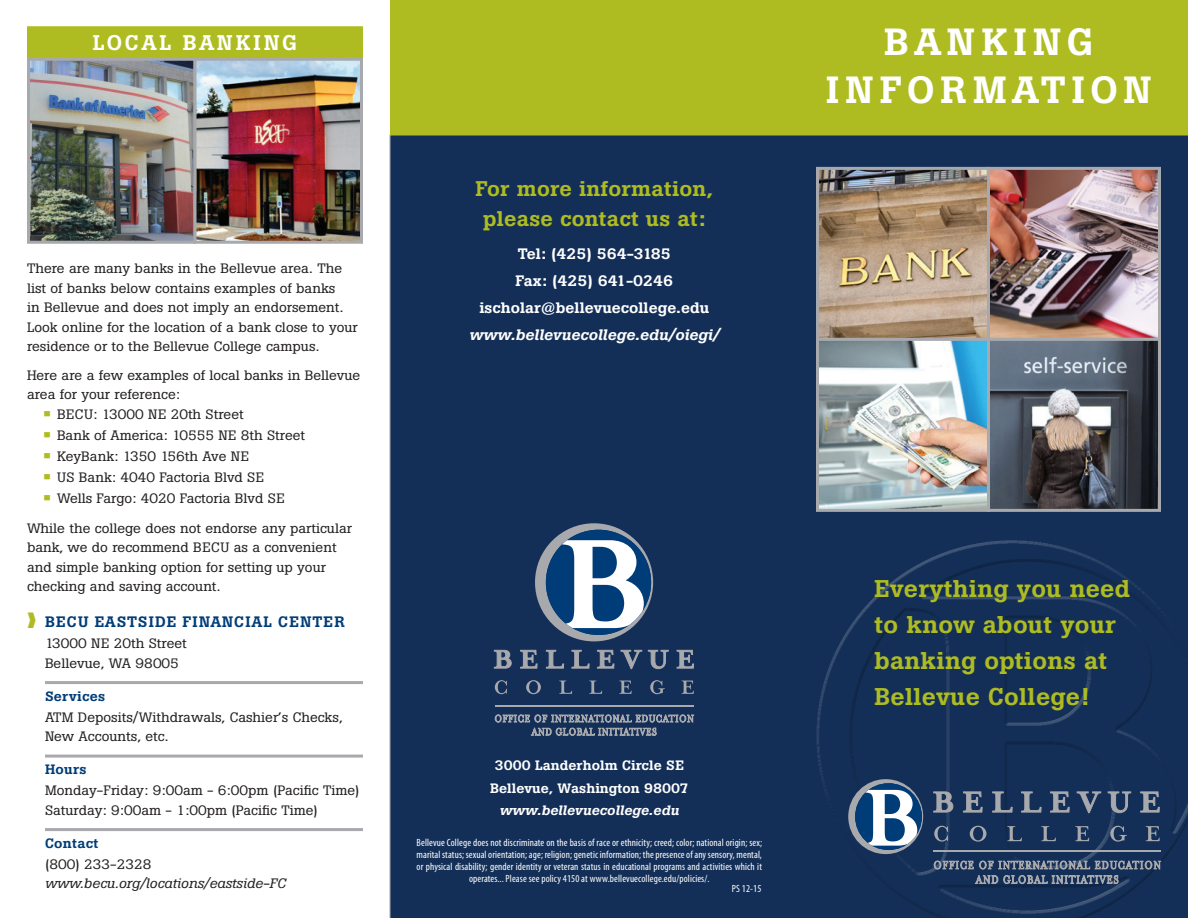
<style>
.page{position:relative;width:1188px;height:918px;background:#fff}
.page>*{position:absolute;margin:0;border:0;box-sizing:border-box;transform-origin:0 0}
.t1{font:500 37.5px/48px "Boton";letter-spacing:.14em;color:#fff;text-align:center;scale:1.1 1}
.t2{font:500 24px/36px "Boton";letter-spacing:.01em;color:#aebc21;scale:1.09 1}
.t3{font:500 21px/30px "Boton";letter-spacing:.01em;color:#aebc21;text-align:center;scale:1.09 1}
.t4{font:500 21px "Boton";letter-spacing:.115em;color:#fff;scale:1.1 1}
.t5{font:500 15px/27px "Boton";color:#fff;text-align:center;scale:1.1 1}
.t6{font:italic 500 15px "Boton";color:#fff;scale:1.1 1}
.t7{font:500 15px "Boton";letter-spacing:.06em;color:#003d78;scale:1.1 1}
.t8{font:13.5px/19.5px "Boton";color:#231f20;scale:1.1 1}
.t9{font:500 13.5px/22.5px "Boton";color:#fff;text-align:center;scale:1.1 1}
.t10{font:italic 13.5px "Boton";color:#231f20;scale:1.1 1}
.t11{font:italic 500 13.5px "Boton";color:#fff;scale:1.1 1}
.t12{font:500 13.5px "Boton";letter-spacing:.02em;color:#003d78;scale:1.1 1}
.t13{font:condensed 10.5px/12px "Myriad Pro";letter-spacing:.01em;color:#fff;text-align:center}
.s1{color:#aebc21}
</style>
<div class="page">
<div style="left:390px;top:135px;width:798px;height:783px;background:#142f57"></div>
<div style="left:390px;top:0;width:798px;height:135px;background:#aebc21"></div>
<div style="left:816px;top:539px;width:372px;height:375px;background:#fff;opacity:.75"></div>
<div style="left:816px;top:559px;width:372px;height:359px;background:#142f57"></div>
<img style="left:814px;top:165px;width:348px;height:348px">
<div style="left:27px;top:26px;width:336px;height:33px;background:#aebc21"></div>
<img style="left:31px;top:62px;width:328px;height:178px">
<div style="left:27px;top:58px;width:169px;height:186px;border:3px solid #a8a9ad"></div>
<div style="left:194px;top:58px;width:169px;height:186px;border:3px solid #a8a9ad"></div>
<hr style="left:45px;top:681px;width:318px;height:3px;background:#a8a9ad">
<hr style="left:45px;top:755px;width:318px;height:3px;background:#a8a9ad">
<hr style="left:45px;top:828px;width:318px;height:3px;background:#a8a9ad">
<svg style="left:934px;top:826px;width:226px;height:16px"></svg>
<svg style="left:933px;top:791px;width:227px;height:22px"></svg>
<svg style="left:848px;top:779px;width:75px;height:75px"></svg>
<svg style="left:975px;top:875px;width:144px;height:9px"></svg>
<svg style="left:934px;top:861px;width:227px;height:8px"></svg>
<hr style="left:933px;top:851px;width:228px;height:1px;background:#a8a9ad">
<svg style="left:495px;top:680px;width:199px;height:14px;background:#2b4264"></svg>
<svg style="left:494px;top:650px;width:200px;height:19px;background:#485975"></svg>
<svg style="left:535px;top:523px;width:118px;height:118px"></svg>
<svg style="left:495px;top:714px;width:199px;height:22px;background:#465874"></svg>
<hr style="left:495px;top:705px;width:199px;height:1px;background:#a8a9ad">
<h3 class="t4" style="left:93px;top:30px;width:187px">LOCAL BANKING</h3>
<p class="t8" style="left:27px;top:259px;width:302px">There are many banks in the Bellevue area. The list of banks below contains examples of banks<br>in Bellevue and does not imply an endorsement.<br>Look online for the location of a bank close to your residence or to the Bellevue College campus.</p>
<p class="t8" style="left:27px;top:365px;width:305px">Here are a few examples of local banks in Bellevue</p>
<p class="t8" style="left:27px;top:385px;width:141px">area for your reference:</p>
<p class="t8" style="left:57px;top:404px;width:171px">BECU: 13000 NE 20th Street</p>
<p class="t8" style="left:57px;top:424px;width:227px;line-height:21px">Bank of America: 10555 NE 8th Street<br>KeyBank: 1350 156th Ave NE<br>US Bank: 4040 Factoria Blvd SE<br>Wells Fargo: 4020 Factoria Blvd SE</p>
<p class="t8" style="left:27px;top:518px;width:297px">While the college does not endorse any particular bank, we do recommend BECU as a convenient and simple banking option for setting up your checking and saving account.</p>
<p class="t7" style="left:27px;top:613px;width:291px"><span class="s1">❱</span> BECU EASTSIDE FINANCIAL CENTER</p>
<p class="t8" style="left:45px;top:634px;width:130px">13000 NE 20th Street<br>Bellevue, WA 98005</p>
<p class="t12" style="left:45px;top:688px;width:56px">Services</p>
<p class="t8" style="left:45px;top:707px;width:272px">ATM Deposits/Withdrawals, Cashier’s Checks,<br>New Accounts, etc.</p>
<p class="t12" style="left:45px;top:761px;width:39px">Hours</p>
<p class="t8" style="left:45px;top:781px;width:287px">Monday-Friday: 9:00am - 6:00pm (Pacific Time)<br>Saturday: 9:00am - 1:00pm (Pacific Time)</p>
<p class="t12" style="left:45px;top:835px;width:50px">Contact</p>
<p class="t8" style="left:45px;top:854px;width:98px">(800) 233-2328</p>
<p class="t10" style="left:45px;top:876px;width:221px">www.becu.org/locations/eastside-FC</p>
<h3 class="t3" style="left:475px;top:174px;width:220px">For more information, please contact us at:</h3>
<p class="t5" style="left:479px;top:240px;width:210px">Tel: (425) 564-3185<br>Fax: (425) 641-0246 ischolar@bellevuecollege.edu</p>
<p class="t6" style="left:469px;top:326px;width:229px">www.bellevuecollege.edu/oiegi/</p>
<p class="t9" style="left:490px;top:754px;width:182px">3000 Landerholm Circle SE<br>Bellevue, Washington 98007</p>
<p class="t11" style="left:500px;top:803px;width:164px">www.bellevuecollege.edu</p>
<p class="t13" style="left:417px;top:836px;width:347px">Bellevue College does not discriminate on the basis of race or ethnicity; creed; color; national origin; sex; marital status; sexual orientation; age; religion; genetic information; the presence of any sensory, mental, or physical disability; gender identity or veteran status in educational programs and activities which it operates... Please see policy 4150 at www.bellevuecollege.edu/policies/.</p>
<p class="t13" style="left:732px;top:882px;width:31px">PS 12-15</p>
<h1 class="t1" style="left:826px;top:18px;width:297px">BANKING<br>INFORMATION</h1>
<h2 class="t2" style="left:874px;top:570px;width:236px">Everything you need to know about your banking options at<br>Bellevue College!</h2>
</div>
